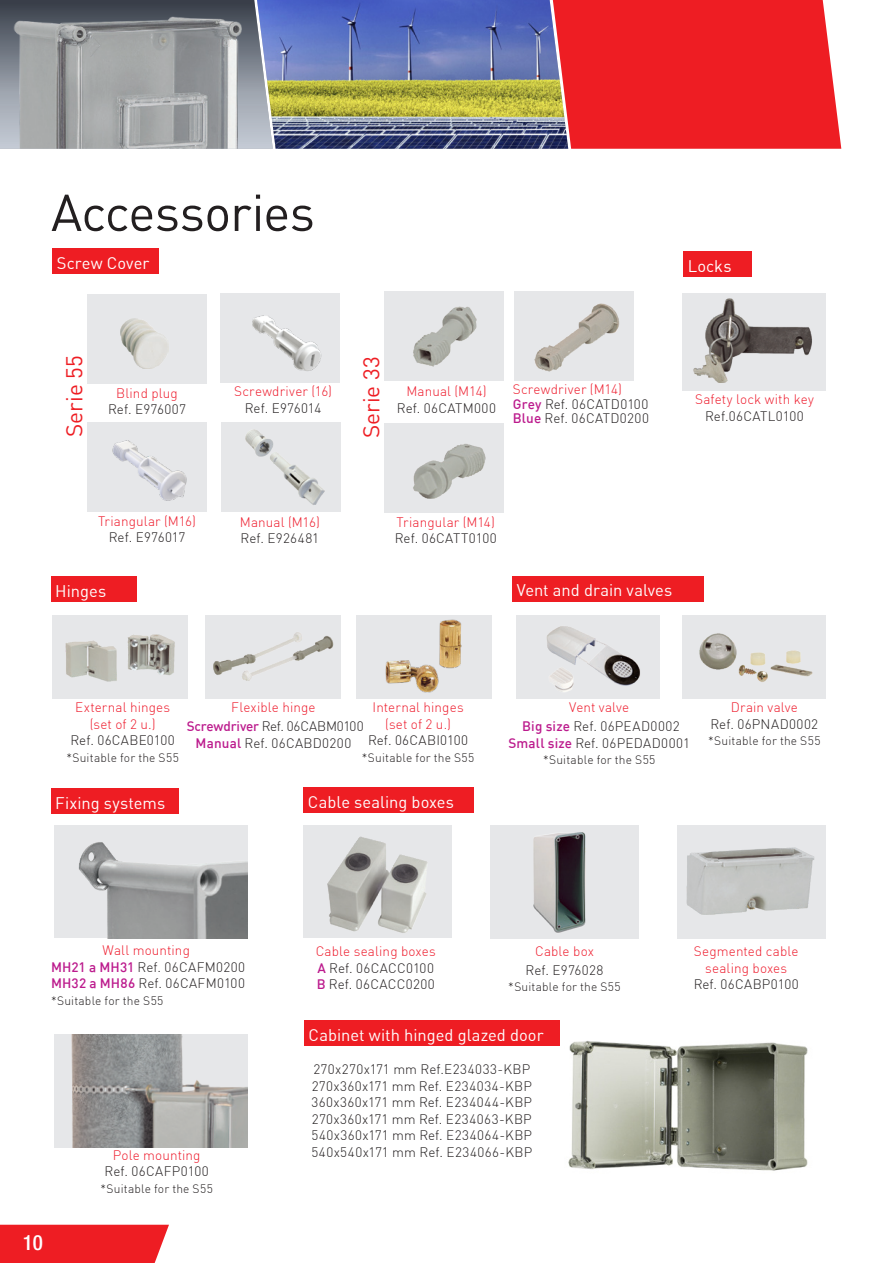
<style>
.page{position:relative;width:893px;height:1263px;background:#fff}
.page>*{position:absolute;margin:0;border:0;box-sizing:border-box;transform-origin:0 0}
.TITRE{font:51px "DINREGULAR";letter-spacing:-.015em;color:#231f20}
.Descriptif_Accessoires{font:22.5px "DINREGULAR";letter-spacing:.01em;color:#ee1d23}
.t1{font:500 condensed 21px "Helvetica Neue";color:#fff}
.Titre_rectangle{font:16.5px "DINREGULAR";letter-spacing:.005em;color:#fff}
.Accessoire_details{font:300 13.5px/16.5px "DIN";letter-spacing:.02em;color:#231f20;text-align:center}
.Accessoire_details-2{font:300 13.5px/16.5px "DIN";letter-spacing:.01em;color:#ee1b2c;text-align:center}
.Accessoire_details-3{font:300 12px "DIN";letter-spacing:.015em;color:#231f20}
.s1{color:#ee1b2c}
.s2{color:#231f20}
.s3{font-weight:500;color:#bc1b8d}
</style>
<div class="page">
<div style="left:0;top:1225px;width:169px;height:38px;background:#ee1d23"></div>
<div style="left:303px;top:826px;width:149px;height:112px;background:#e6e7e9"></div>
<img style="left:327px;top:836px;width:101px;height:97px">
<img style="left:568px;top:1040px;width:240px;height:131px">
<div style="left:516px;top:615px;width:143px;height:83px;background:#e6e7e9"></div>
<img style="left:546px;top:626px;width:94px;height:66px">
<div style="left:683px;top:615px;width:143px;height:83px;background:#e6e7e9"></div>
<img style="left:699px;top:633px;width:114px;height:49px">
<div style="left:682px;top:293px;width:144px;height:98px;background:#e6e7e9"></div>
<img style="left:693px;top:298px;width:119px;height:85px">
<div style="left:677px;top:825px;width:149px;height:113px;background:#e6e7e9"></div>
<img style="left:686px;top:847px;width:129px;height:68px">
<div style="left:490px;top:826px;width:149px;height:113px;background:#e6e7e9"></div>
<img style="left:533px;top:832px;width:53px;height:101px">
<div style="left:54px;top:826px;width:194px;height:112px;background:#e6e7e9"></div>
<img style="left:78px;top:842px;width:170px;height:96px">
<div style="left:52px;top:615px;width:136px;height:83px;background:#e6e7e9"></div>
<img style="left:65px;top:634px;width:110px;height:48px">
<div style="left:385px;top:292px;width:119px;height:89px;background:#e6e7e9"></div>
<img style="left:413px;top:306px;width:64px;height:61px">
<div style="left:205px;top:615px;width:136px;height:83px;background:#e6e7e9"></div>
<img style="left:213px;top:632px;width:121px;height:49px">
<div style="left:515px;top:292px;width:119px;height:89px;background:#e6e7e9"></div>
<img style="left:534px;top:303px;width:86px;height:69px">
<div style="left:356px;top:615px;width:136px;height:83px;background:#e6e7e9"></div>
<img style="left:385px;top:619px;width:77px;height:74px">
<div style="left:385px;top:423px;width:119px;height:89px;background:#e6e7e9"></div>
<img style="left:413px;top:443px;width:73px;height:56px">
<div style="left:568px;top:0;width:273px;height:149px;background:#ee1d23"></div>
<img style="left:0;top:0;width:257px;height:149px">
<img style="left:54px;top:1034px;width:194px;height:113px">
<img style="left:257px;top:0;width:311px;height:149px">
<div style="left:52px;top:248px;width:107px;height:26px;background:#ee1d23"></div>
<div style="left:51px;top:576px;width:85px;height:26px;background:#ee1d23"></div>
<div style="left:683px;top:251px;width:69px;height:26px;background:#ee1d23"></div>
<div style="left:51px;top:788px;width:128px;height:26px;background:#ee1d23"></div>
<div style="left:304px;top:787px;width:170px;height:26px;background:#ee1d23"></div>
<div style="left:304px;top:1020px;width:255px;height:26px;background:#ee1d23"></div>
<div style="left:512px;top:576px;width:192px;height:25px;background:#ee1d23"></div>
<div style="left:88px;top:295px;width:119px;height:89px;background:#e6e7e9"></div>
<img style="left:120px;top:319px;width:48px;height:49px">
<div style="left:88px;top:423px;width:119px;height:89px;background:#e6e7e9"></div>
<img style="left:112px;top:440px;width:75px;height:61px">
<div style="left:220px;top:293px;width:119px;height:89px;background:#e6e7e9"></div>
<img style="left:252px;top:315px;width:70px;height:56px">
<div style="left:221px;top:423px;width:119px;height:89px;background:#e6e7e9"></div>
<img style="left:245px;top:429px;width:80px;height:76px">
<p class="TITRE" style="left:51px;top:181px;width:265px">Accessories</p>
<p class="Titre_rectangle" style="left:57px;top:252px;width:94px">Screw Cover</p>
<p class="Titre_rectangle" style="left:688px;top:256px;width:45px">Locks</p>
<p class="Descriptif_Accessoires" style="left:60px;top:437px;width:83px;rotate:-90deg">Serie 55</p>
<p class="Descriptif_Accessoires" style="left:357px;top:438px;width:84px;rotate:-90deg">Serie 33</p>
<p class="Accessoire_details" style="left:108px;top:384px;width:79px"><span class="s1">Blind plug<br></span>Ref. E976007</p>
<p class="Accessoire_details-2" style="left:234px;top:383px;width:99px">Screwdriver (16)<br><span class="s2">Ref. E976014</span></p>
<p class="Accessoire_details" style="left:397px;top:383px;width:101px"><span class="s1">Manual (M14)<br></span>Ref. 06CATM000</p>
<p class="Accessoire_details-2" style="left:513px;top:382px;width:137px;line-height:15px;text-align:left">Screwdriver (M14)<br><span class="s3">Grey</span> <span class="s2">Ref. 06CATD0100</span></p>
<p class="Accessoire_details" style="left:513px;top:410px;width:138px"><span class="s3">Blue</span> Ref. 06CATD0200</p>
<p class="Accessoire_details-2" style="left:695px;top:391px;width:120px">Safety lock with key<br><span class="s2">Ref.06CATL0100</span></p>
<p class="Accessoire_details-2" style="left:98px;top:513px;width:99px">Triangular (M16)<br><span class="s2">Ref. E976017</span></p>
<p class="Accessoire_details-2" style="left:240px;top:514px;width:81px;text-align:left">Manual (M16)<br><span class="s2">Ref. E926481</span></p>
<p class="Titre_rectangle" style="left:55px;top:580px;width:53px">Hinges</p>
<p class="Accessoire_details-2" style="left:395px;top:514px;width:104px;text-align:left">Triangular (M14)<br><span class="s2">Ref. 06CATT0100</span></p>
<p class="Titre_rectangle" style="left:517px;top:580px;width:157px">Vent and drain valves</p>
<p class="Accessoire_details-2" style="left:70px;top:699px;width:106px">External hinges (set of 2 u.)<br><span class="s2">Ref. 06CABE0100</span></p>
<p class="Accessoire_details-3" style="left:66px;top:750px;width:114px">*Suitable for the S55</p>
<p class="Accessoire_details-2" style="left:231px;top:699px;width:86px">Flexible hinge</p>
<p class="Accessoire_details" style="left:187px;top:718px;width:178px"><span class="s3">Screwdriver</span> Ref. 06CABM0100<br><span class="s3">Manual</span> Ref. 06CABD0200</p>
<p class="Accessoire_details-2" style="left:368px;top:699px;width:102px">Internal hinges (set of 2 u.)<br><span class="s2">Ref. 06CABI0100</span></p>
<p class="Accessoire_details-3" style="left:362px;top:750px;width:114px">*Suitable for the S55</p>
<p class="Titre_rectangle" style="left:55px;top:792px;width:112px">Fixing systems</p>
<p class="Titre_rectangle" style="left:308px;top:791px;width:148px">Cable sealing boxes</p>
<p class="Accessoire_details-2" style="left:569px;top:699px;width:62px">Vent valve</p>
<p class="Accessoire_details" style="left:508px;top:718px;width:183px"><span class="s3">Big size</span> Ref. 06PEAD0002<br><span class="s3">Small size</span> Ref. 06PEDAD0001</p>
<p class="Accessoire_details-3" style="left:543px;top:752px;width:114px">*Suitable for the S55</p>
<p class="Accessoire_details" style="left:710px;top:699px;width:109px"><span class="s1">Drain valve<br></span>Ref. 06PNAD0002</p>
<p class="Accessoire_details-3" style="left:708px;top:734px;width:114px">*Suitable for the S55</p>
<p class="Accessoire_details" style="left:51px;top:942px;width:196px"><span class="s1">Wall mounting<br></span><span class="s3">MH21 a MH31</span> Ref. 06CAFM0200<br><span class="s3">MH32 a MH86</span> Ref. 06CAFM0100</p>
<p class="Accessoire_details-3" style="left:51px;top:993px;width:114px">*Suitable for the S55</p>
<p class="Accessoire_details" style="left:316px;top:943px;width:122px;text-align:left"><span class="s1">Cable sealing boxes<br></span><span class="s3">A</span> Ref. 06CACC0100<br><span class="s3">B</span> Ref. 06CACC0200</p>
<p class="Accessoire_details-2" style="left:535px;top:943px;width:60px">Cable box</p>
<p class="Accessoire_details" style="left:526px;top:961px;width:79px">Ref. E976028</p>
<p class="Accessoire_details-3" style="left:508px;top:979px;width:114px">*Suitable for the S55</p>
<p class="Titre_rectangle" style="left:309px;top:1024px;width:237px">Cabinet with hinged glazed door</p>
<p class="Accessoire_details" style="left:312px;top:1061px;width:222px;text-align:left">270x270x171 mm Ref.E234033-KBP 270x360x171 mm Ref. E234034-KBP 360x360x171 mm Ref. E234044-KBP 270x360x171 mm Ref. E234063-KBP 540x360x171 mm Ref. E234064-KBP</p>
<p class="Accessoire_details-2" style="left:113px;top:1147px;width:89px">Pole mounting</p>
<p class="Accessoire_details" style="left:311px;top:1143px;width:222px">540x540x171 mm Ref. E234066-KBP</p>
<p class="Accessoire_details" style="left:105px;top:1163px;width:106px">Ref. 06CAFP0100</p>
<p class="Accessoire_details-3" style="left:100px;top:1181px;width:114px">*Suitable for the S55</p>
<h3 class="t1" style="left:23px;top:1230px;width:22px">10</h3>
<p class="Accessoire_details-2" style="left:694px;top:943px;width:107px">Segmented cable sealing boxes<br><span class="s2">Ref. 06CABP0100</span></p>
</div>
